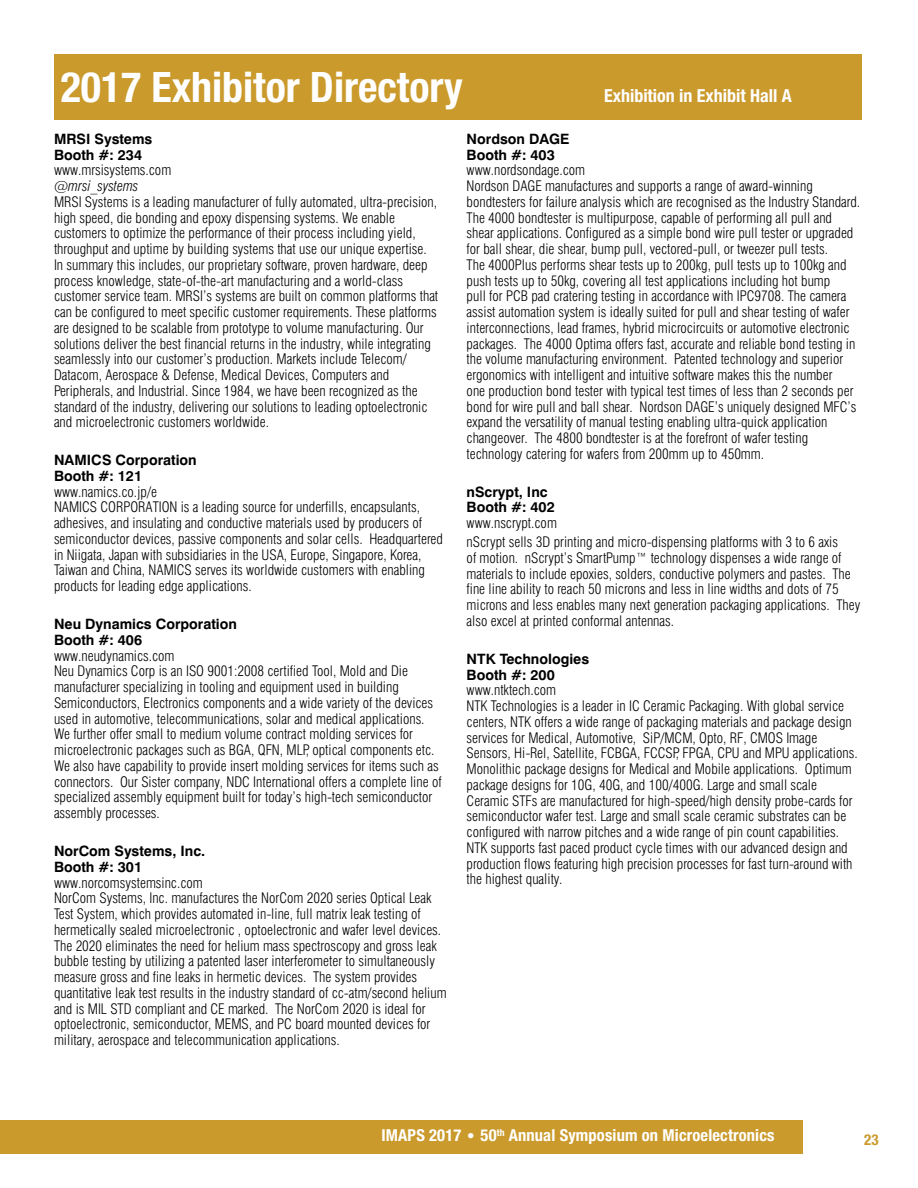
<style>
.page{position:relative;width:918px;height:1188px;background:#fff}
.page>*{position:absolute;margin:0;border:0;box-sizing:border-box;transform-origin:0 0}
.Main_Section_Head{font:700 condensed 42px "Helvetica Neue LT Std";color:#fff}
.Main_Section_Head-2{font:700 condensed 18px "Helvetica Neue LT Std";color:#fff}
.t1{font:700 condensed 16.5px "Helvetica Neue LT Std";letter-spacing:.01em;color:#fff}
.t2{font:700 condensed 15px "Helvetica Neue LT Std";color:#ca9a2c}
.exhibit_list{font:300 condensed 14.25px/15.8px "Swiss 721 BT";color:#000}
.exhibit_list-2{font:700 14.25px/15.8px "Swiss 721 BT";color:#000}
.s1{font-weight:700;font-stretch:normal}
.s2{font-style:italic}
.s3{font-weight:300;font-stretch:condensed}
.s4{font-size:15px}
</style>
<div class="page">
<div style="left:0;top:1120px;width:802px;height:33px;background:#ca9a2c"></div>
<div style="left:54px;top:54px;width:808px;height:66px;background:#ca9a2c"></div>
<p class="Main_Section_Head" style="left:61px;top:62px;width:404px">2017 Exhibitor Directory</p>
<p class="Main_Section_Head-2" style="left:604px;top:85px;width:189px">Exhibition in Exhibit Hall A</p>
<p class="exhibit_list" style="left:54px;top:131px;width:386px"><span class="s1">MRSI Systems<br>Booth #: 234<br></span>www.mrsisystems.com<br><span class="s2">@mrsi_systems<br></span>MRSI Systems is a leading manufacturer of fully automated, ultra-precision, high speed, die bonding and epoxy dispensing systems. We enable customers to optimize the performance of their process including yield, throughput and uptime by building systems that use our unique expertise.<br>In summary this includes, our proprietary software, proven hardware, deep process knowledge, state-of-the-art manufacturing and a world-class customer service team. MRSI’s systems are built on common platforms that can be configured to meet specific customer requirements. These platforms are designed to be scalable from prototype to volume manufacturing. Our solutions deliver the best financial returns in the industry, while integrating seamlessly into our customer’s production. Markets include Telecom/ Datacom, Aerospace &amp; Defense, Medical Devices, Computers and Peripherals, and Industrial. Since 1984, we have been recognized as the standard of the industry, delivering our solutions to leading optoelectronic and microelectronic customers worldwide.</p>
<p class="exhibit_list" style="left:54px;top:452px;width:391px"><span class="s1">NAMICS Corporation<br>Booth #: 121<br></span>www.namics.co.jp/e<br>NAMICS CORPORATION is a leading source for underfills, encapsulants, adhesives, and insulating and conductive materials used by producers of semiconductor devices, passive components and solar cells. Headquartered in Niigata, Japan with subsidiaries in the USA, Europe, Singapore, Korea, Taiwan and China, NAMICS serves its worldwide customers with enabling products for leading edge applications.</p>
<p class="exhibit_list" style="left:54px;top:616px;width:389px"><span class="s1">Neu Dynamics Corporation<br>Booth #: 406<br></span>www.neudynamics.com<br>Neu Dynamics Corp is an ISO 9001:2008 certified Tool, Mold and Die manufacturer specializing in tooling and equipment used in building Semiconductors, Electronics components and a wide variety of the devices used in automotive, telecommunications, solar and medical applications.<br>We further offer small to medium volume contract molding services for microelectronic packages such as BGA, QFN, MLP, optical components etc.<br>We also have capability to provide insert molding services for items such as connectors. Our Sister company, NDC International offers a complete line of specialized assembly equipment built for today’s high-tech semiconductor assembly processes.</p>
<p class="exhibit_list" style="left:54px;top:843px;width:394px"><span class="s1">NorCom Systems, Inc.<br>Booth #: 301<br></span>www.norcomsystemsinc.com<br>NorCom Systems, Inc. manufactures the NorCom 2020 series Optical Leak Test System, which provides automated in-line, full matrix leak testing of hermetically sealed microelectronic , optoelectronic and wafer level devices.<br>The 2020 eliminates the need for helium mass spectroscopy and gross leak bubble testing by utilizing a patented laser interferometer to simultaneously measure gross and fine leaks in hermetic devices. The system provides quantitative leak test results in the industry standard of cc-atm/second helium and is MIL STD compliant and CE marked. The NorCom 2020 is ideal for optoelectronic, semiconductor, MEMS, and PC board mounted devices for military, aerospace and telecommunication applications.</p>
<p class="exhibit_list" style="left:467px;top:131px;width:395px"><span class="s1">Nordson DAGE<br>Booth #: 403<br></span>www.nordsondage.com<br>Nordson DAGE manufactures and supports a range of award-winning bondtesters for failure analysis which are recognised as the Industry Standard.<br>The 4000 bondtester is multipurpose, capable of performing all pull and shear applications. Configured as a simple bond wire pull tester or upgraded for ball shear, die shear, bump pull, vectored-pull, or tweezer pull tests.<br>The 4000Plus performs shear tests up to 200kg, pull tests up to 100kg and push tests up to 50kg, covering all test applications including hot bump<br>pull for PCB pad cratering testing in accordance with IPC9708. The camera assist automation system is ideally suited for pull and shear testing of wafer interconnections, lead frames, hybrid microcircuits or automotive electronic packages. The 4000 Optima offers fast, accurate and reliable bond testing in the volume manufacturing environment. Patented technology and superior ergonomics with intelligent and intuitive software makes this the number<br>one production bond tester with typical test times of less than 2 seconds per bond for wire pull and ball shear. Nordson DAGE’s uniquely designed MFC’s expand the versatility of manual testing enabling ultra-quick application changeover. The 4800 bondtester is at the forefront of wafer testing technology catering for wafers from 200mm up to 450mm.</p>
<p class="exhibit_list-2" style="left:467px;top:484px;width:92px">nScrypt, Inc<br>Booth #: 402 <span class="s3">www.nscrypt.com</span></p>
<p class="exhibit_list" style="left:467px;top:534px;width:395px">nScrypt sells 3D printing and micro-dispensing platforms with 3 to 6 axis<br>of motion. nScrypt’s SmartPump™ technology dispenses a wide range of materials to include epoxies, solders, conductive polymers and pastes. The fine line ability to reach 50 microns and less in line widths and dots of 75 microns and less enables many next generation packaging applications. They also excel at printed conformal antennas.</p>
<p class="exhibit_list" style="left:467px;top:651px;width:393px"><span class="s1">NTK Technologies<br>Booth #: 200<br></span>www.ntktech.com<br>NTK Technologies is a leader in IC Ceramic Packaging. With global service centers, NTK offers a wide range of packaging materials and package design services for Medical, Automotive, SiP/MCM, Opto, RF, CMOS Image Sensors, Hi-Rel, Satellite, FCBGA, FCCSP, FPGA, CPU and MPU applications.<br>Monolithic package designs for Medical and Mobile applications. Optimum package designs for 10G, 40G, and 100/400G. Large and small scale Ceramic STFs are manufactured for high-speed/high density probe-cards for semiconductor wafer test. Large and small scale ceramic substrates can be configured with narrow pitches and a wide range of pin count capabilities.<br>NTK supports fast paced product cycle times with our advanced design and production flows featuring high precision processes for fast turn-around with the highest quality.</p>
<p class="t1" style="left:382px;top:1125px;width:395px">IMAPS 2017 <span class="s4">•</span> 50<sup>th</sup> Annual Symposium on Microelectronics</p>
<p class="t2" style="left:864px;top:1130px;width:16px">23</p>
</div>
